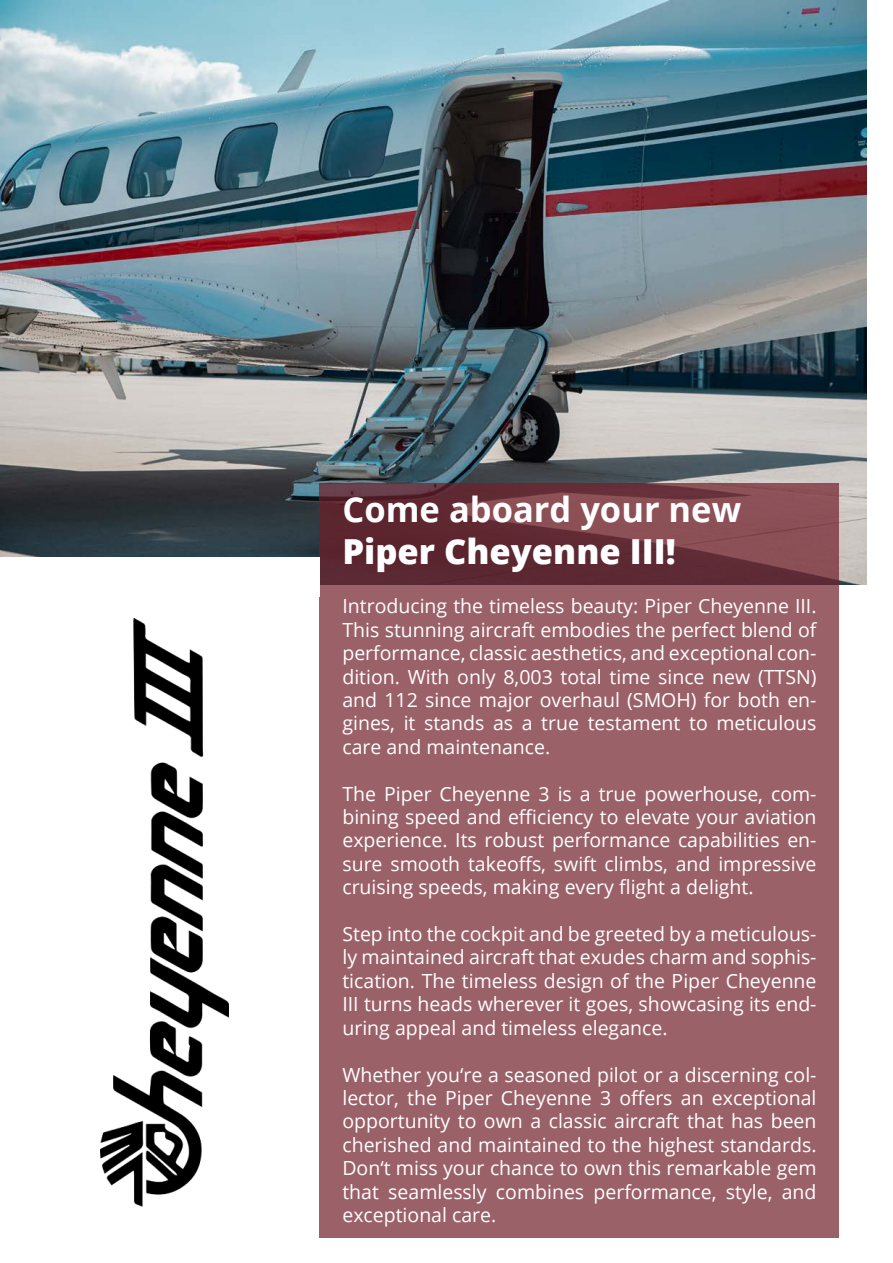
<style>
.page{position:relative;width:893px;height:1263px;background:#fff}
.page>*{position:absolute;margin:0;border:0;box-sizing:border-box;transform-origin:0 0}
.t1{font:700 34.5px "Open Sans";color:#fff}
.t2{font:800 34.5px "Open Sans";color:#fff}
.t3{font:19.5px/23.4px "Open Sans";color:#fff;text-align:justify}
</style>
<div class="page">
<img style="left:0;top:0;width:867px;height:584px">
<svg style="left:320px;top:483px;width:519px;height:754px;background:#955b63"></svg>
<div style="left:0;top:557px;width:320px;height:39px;background:#fff"></div>
<img style="left:100px;top:619px;width:128px;height:588px">
<h1 class="t1" style="left:342px;top:496px;width:400px">Come aboard your new</h1>
<h1 class="t2" style="left:342px;top:537px;width:335px">Piper Cheyenne III!</h1>
<p class="t3" style="left:342px;top:597px;width:476px">Introducing the timeless beauty: Piper Cheyenne III.<br>This stunning aircraft embodies the perfect blend of performance, classic aesthetics, and exceptional con&shy;dition. With only 8,003 total time since new (TTSN) and 112 since major overhaul (SMOH) for both en&shy;gines, it stands as a true testament to meticulous care and maintenance.</p>
<p class="t3" style="left:342px;top:784px;width:476px">The Piper Cheyenne 3 is a true powerhouse, com&shy;bining speed and efficiency to elevate your aviation experience. Its robust performance capabilities en&shy;sure smooth takeoffs, swift climbs, and impressive cruising speeds, making every flight a delight.</p>
<p class="t3" style="left:342px;top:924px;width:476px">Step into the cockpit and be greeted by a meticulous&shy;ly maintained aircraft that exudes charm and sophis&shy;tication. The timeless design of the Piper Cheyenne III turns heads wherever it goes, showcasing its end&shy;uring appeal and timeless elegance.</p>
<p class="t3" style="left:342px;top:1065px;width:476px">Whether you‘re a seasoned pilot or a discerning col&shy;lector, the Piper Cheyenne 3 offers an exceptional opportunity to own a classic aircraft that has been cherished and maintained to the highest standards.<br>Don‘t miss your chance to own this remarkable gem that seamlessly combines performance, style, and exceptional care.</p>
</div>
